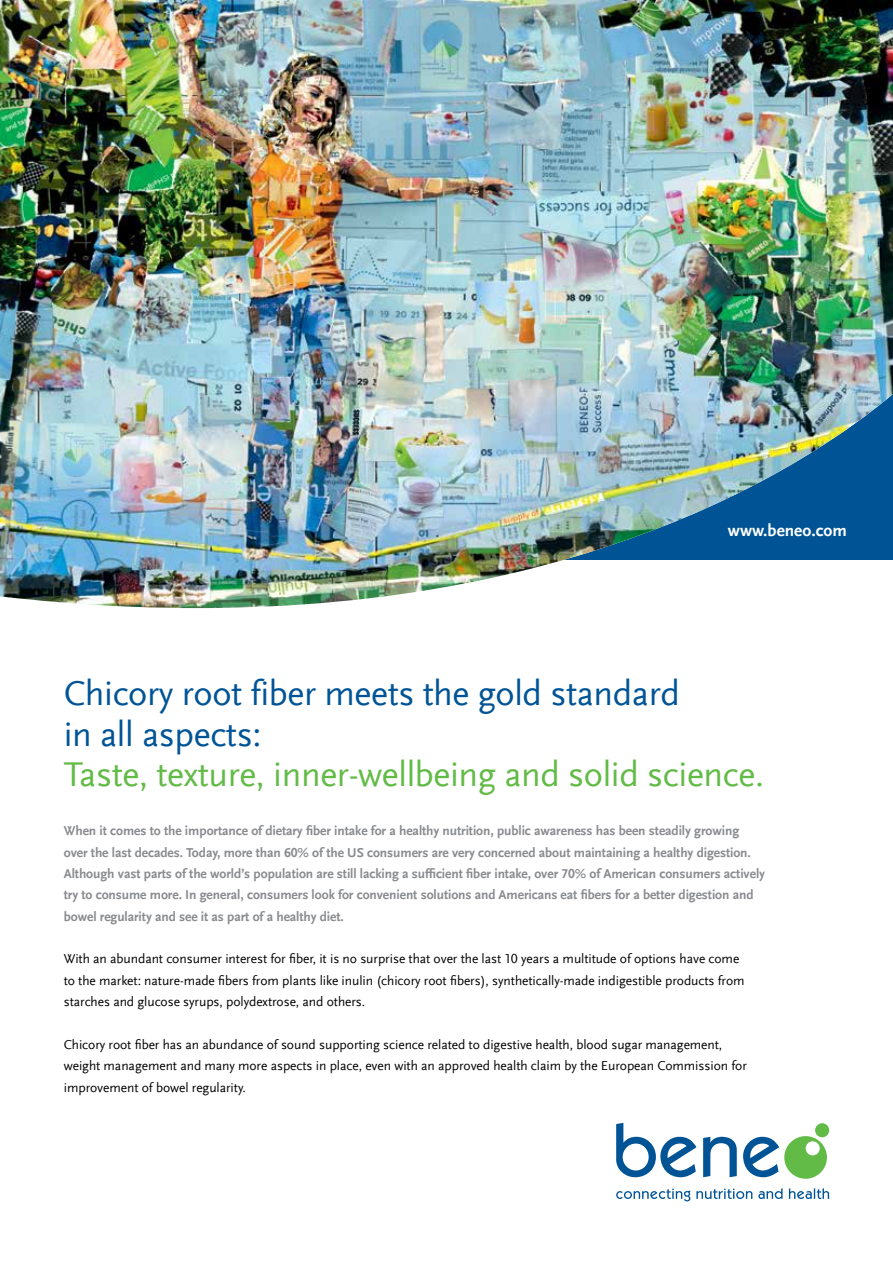
<style>
.page{position:relative;width:893px;height:1263px;background:#fff}
.page>*{position:absolute;margin:0;border:0;box-sizing:border-box;transform-origin:0 0}
.t1{font:36px/40.5px "Scala Sans Offc";letter-spacing:-.01em;color:#005496}
.t2{font:36px "Scala Sans Offc";letter-spacing:-.01em;color:#62bb46}
.t3{font:700 17.4px "Scala Sans Offc";color:#fff}
.t4{font:13.5px/21.3px "Scala Sans Offc";letter-spacing:-.005em;color:#000}
.t5{font:700 13.5px/21.3px "Scala Sans Offc";letter-spacing:-.005em;color:#898b8e}
</style>
<div class="page">
<svg style="left:616px;top:1123px;width:80px;height:54px"></svg>
<svg style="left:703px;top:1137px;width:34px;height:40px"></svg>
<svg style="left:743px;top:1136px;width:84px;height:43px"></svg>
<div style="left:815px;top:1123px;width:14px;height:14px;background:#62bb46;border-radius:50%"></div>
<svg style="left:616px;top:1188px;width:74px;height:13px"></svg>
<svg style="left:696px;top:1188px;width:56px;height:11px"></svg>
<svg style="left:758px;top:1188px;width:25px;height:11px"></svg>
<svg style="left:789px;top:1188px;width:40px;height:11px"></svg>
<img style="left:0;top:0;width:893px;height:608px">
<p class="t3" style="left:728px;top:520px;width:120px">www.beneo.com</p>
<h1 class="t1" style="left:64px;top:674px;width:618px">Chicory root fiber meets the gold standard in all aspects:</h1>
<h1 class="t2" style="left:64px;top:755px;width:702px">Taste, texture, inner-wellbeing and solid science.</h1>
<p class="t5" style="left:64px;top:820px;width:703px">When it comes to the importance of dietary fiber intake for a healthy nutrition, public awareness has been steadily growing over the last decades. Today, more than 60% of the US consumers are very concerned about maintaining a healthy digestion.<br>Although vast parts of the world’s population are still lacking a sufficient fiber intake, over 70% of American consumers actively try to consume more. In general, consumers look for convenient solutions and Americans eat fibers for a better digestion and bowel regularity and see it as part of a healthy diet.</p>
<p class="t4" style="left:64px;top:949px;width:682px">With an abundant consumer interest for fiber, it is no surprise that over the last 10 years a multitude of options have come to the market: nature-made fibers from plants like inulin (chicory root fibers), synthetically-made indigestible products from starches and glucose syrups, polydextrose, and others.</p>
<p class="t4" style="left:64px;top:1034px;width:685px">Chicory root fiber has an abundance of sound supporting science related to digestive health, blood sugar management, weight management and many more aspects in place, even with an approved health claim by the European Commission for improvement of bowel regularity.</p>
</div>
